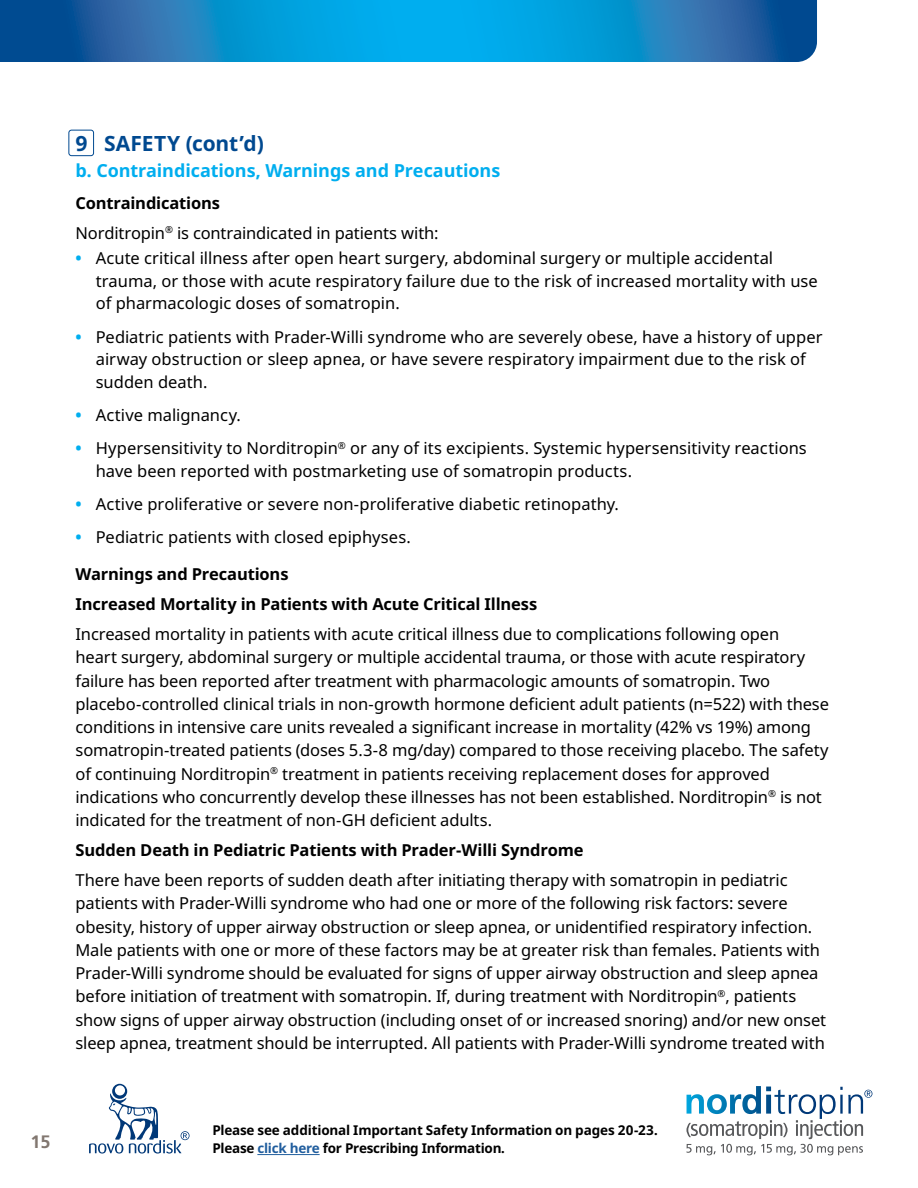
<style>
.page{position:relative;width:918px;height:1188px;background:#fff}
.page>*{position:absolute;margin:0;border:0;box-sizing:border-box;transform-origin:0 0}
.t1{font:700 21px "Apis";letter-spacing:.005em;color:#004990}
.t2{font:700 18px "Apis";letter-spacing:-.005em;color:#00aeef}
.t3{font:700 18px "Frutiger LT Std";color:#827770}
.t4{font:16.5px/23.2px "Apis";letter-spacing:-.005em;color:#000}
.t5{font:700 16.5px/30px "Apis";letter-spacing:-.01em;color:#000}
.t6{font:700 13.5px/18px "Apis";letter-spacing:-.015em;color:#000}
.s1{font-weight:700}
.s2{font-weight:700;color:#00aeef}
.s3{color:#215e9e}
</style>
<div class="page">
<svg style="left:686px;top:1086px;width:186px;height:69px"></svg>
<svg style="left:0;top:0;width:817px;height:62px"></svg>
<svg style="left:89px;top:1084px;width:101px;height:70px"></svg>
<hr style="left:257px;top:1154px;width:63px;height:1px;background:#215e9e">
<div style="left:68px;top:130px;width:26px;height:26px;border:1px solid #004990;border-radius:3px"></div>
<p class="t1" style="left:76px;top:129px;width:190px">9 SAFETY (cont’d)</p>
<p class="t2" style="left:76px;top:157px;width:426px">b. Contraindications, Warnings and Precautions</p>
<p class="t4" style="left:76px;top:188px;width:364px;line-height:30px"><span class="s1">Contraindications<br></span>Norditropin<sup>®</sup> is contraindicated in patients with:</p>
<p class="t4" style="left:96px;top:248px;width:724px;line-height:22.5px;text-indent:-20px"><span class="s2">•</span> Acute critical illness after open heart surgery, abdominal surgery or multiple accidental trauma, or those with acute respiratory failure due to the risk of increased mortality with use of pharmacologic doses of somatropin.</p>
<p class="t4" style="left:96px;top:326px;width:728px;line-height:22.5px;text-indent:-20px"><span class="s2">•</span> Pediatric patients with Prader-Willi syndrome who are severely obese, have a history of upper airway obstruction or sleep apnea, or have severe respiratory impairment due to the risk of sudden death.</p>
<p class="t4" style="left:76px;top:404px;width:167px"><span class="s2">•</span> Active malignancy.</p>
<p class="t4" style="left:96px;top:437px;width:713px;line-height:22.5px;text-indent:-20px"><span class="s2">•</span> Hypersensitivity to Norditropin<sup>®</sup> or any of its excipients. Systemic hypersensitivity reactions have been reported with postmarketing use of somatropin products.</p>
<p class="t4" style="left:76px;top:493px;width:545px"><span class="s2">•</span> Active proliferative or severe non-proliferative diabetic retinopathy.</p>
<p class="t4" style="left:76px;top:526px;width:337px"><span class="s2">•</span> Pediatric patients with closed epiphyses.</p>
<p class="t5" style="left:76px;top:560px;width:463px">Warnings and Precautions<br>Increased Mortality in Patients with Acute Critical Illness</p>
<p class="t4" style="left:76px;top:623px;width:755px">Increased mortality in patients with acute critical illness due to complications following open<br>heart surgery, abdominal surgery or multiple accidental trauma, or those with acute respiratory failure has been reported after treatment with pharmacologic amounts of somatropin. Two placebo-controlled clinical trials in non-growth hormone deficient adult patients (n=522) with these conditions in intensive care units revealed a significant increase in mortality (42% vs 19%) among somatropin-treated patients (doses 5.3-8 mg/day) compared to those receiving placebo. The safety of continuing Norditropin<sup>®</sup> treatment in patients receiving replacement doses for approved indications who concurrently develop these illnesses has not been established. Norditropin<sup>®</sup> is not indicated for the treatment of non-GH deficient adults.</p>
<p class="t5" style="left:76px;top:836px;width:510px">Sudden Death in Pediatric Patients with Prader-Willi Syndrome</p>
<p class="t4" style="left:76px;top:869px;width:752px">There have been reports of sudden death after initiating therapy with somatropin in pediatric patients with Prader-Willi syndrome who had one or more of the following risk factors: severe obesity, history of upper airway obstruction or sleep apnea, or unidentified respiratory infection.<br>Male patients with one or more of these factors may be at greater risk than females. Patients with Prader-Willi syndrome should be evaluated for signs of upper airway obstruction and sleep apnea before initiation of treatment with somatropin. If, during treatment with Norditropin<sup>®</sup>, patients show signs of upper airway obstruction (including onset of or increased snoring) and/or new onset sleep apnea, treatment should be interrupted. All patients with Prader-Willi syndrome treated with</p>
<p class="t3" style="left:30px;top:1131px;width:22px">15</p>
<p class="t6" style="left:212px;top:1122px;width:447px">Please see additional Important Safety Information on pages 20-23.<br>Please <span class="s3">click here</span> for Prescribing Information.</p>
</div>
